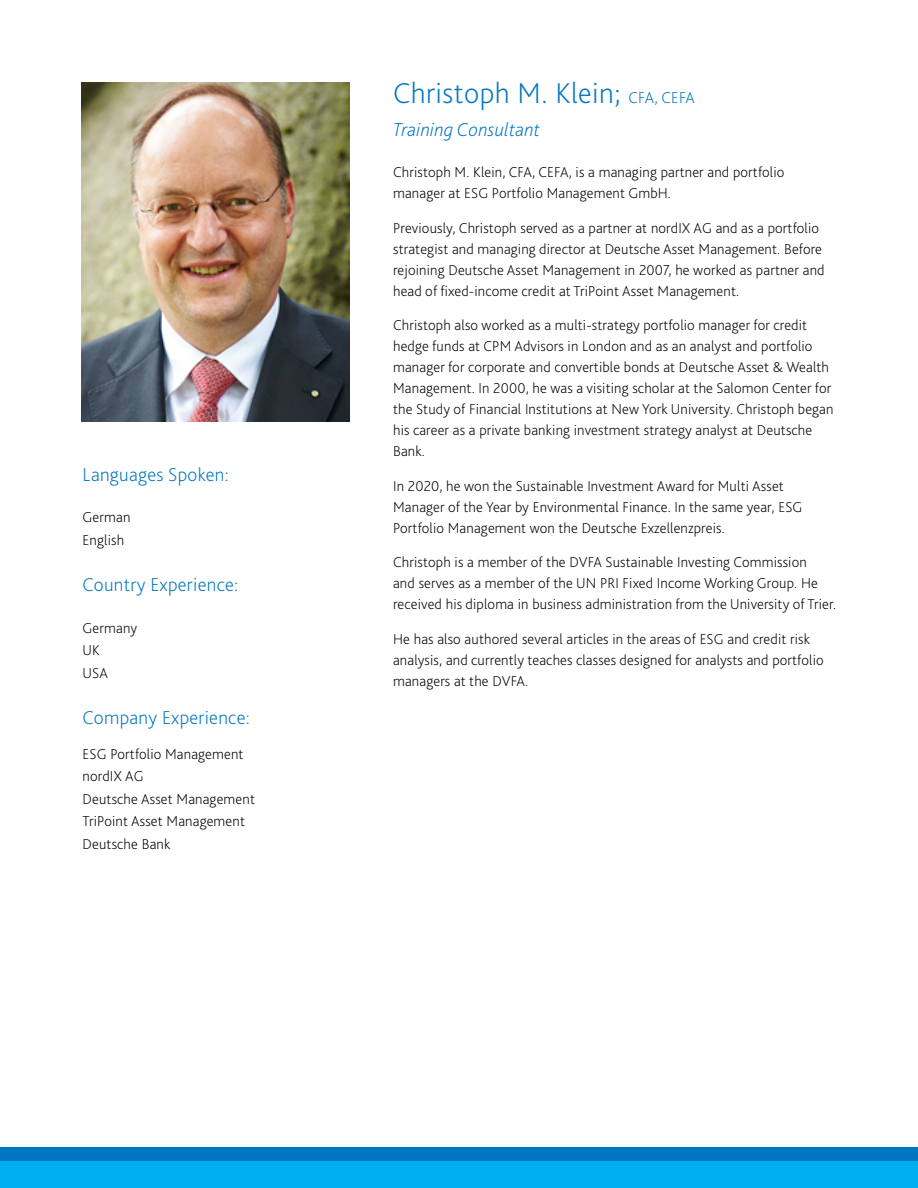
<style>
.page{position:relative;width:918px;height:1188px;background:#fff}
.page>*{position:absolute;margin:0;border:0;box-sizing:border-box;transform-origin:0 0}
.t1{font:200 30px "Bliss Pro";letter-spacing:.015em;color:#0076c0}
.t2{font:200 19.5px "Bliss Pro";letter-spacing:.015em;color:#0076c0}
.t3{font:italic 200 19.5px "Bliss Pro";letter-spacing:.015em;color:#0076c0}
.t4{font:200 15px/21px "Bliss Pro";letter-spacing:.01em;color:#000}
.s1{font-size:16.5px}
</style>
<div class="page">
<div style="left:0;top:1161px;width:918px;height:27px;background:#00aeef"></div>
<div style="left:0;top:1148px;width:918px;height:13px;background:#0076c0"></div>
<img style="left:81px;top:82px;width:268px;height:340px">
<h2 class="t2" style="left:83px;top:463px;width:148px">Languages Spoken:</h2>
<p class="t4" style="left:83px;top:506px;width:49px;line-height:22.5px">German<br>English</p>
<h2 class="t2" style="left:83px;top:573px;width:157px">Country Experience:</h2>
<p class="t4" style="left:83px;top:616px;width:56px;line-height:22.5px">Germany<br>UK<br>USA</p>
<h2 class="t2" style="left:83px;top:706px;width:169px">Company Experience:</h2>
<p class="t4" style="left:83px;top:742px;width:174px;line-height:22.5px">ESG Portfolio Management nordIX AG<br>Deutsche Asset Management<br>TriPoint Asset Management<br>Deutsche Bank</p>
<h1 class="t1" style="left:393px;top:75px;width:303px">Christoph M. Klein; <span class="s1">CFA, CEFA</span></h1>
<h2 class="t3" style="left:393px;top:118px;width:148px">Training Consultant</h2>
<p class="t4" style="left:393px;top:162px;width:393px">Christoph M. Klein, CFA, CEFA, is a managing partner and portfolio manager at ESG Portfolio Management GmbH.</p>
<p class="t4" style="left:393px;top:217px;width:433px">Previously, Christoph served as a partner at nordIX AG and as a portfolio strategist and managing director at Deutsche Asset Management. Before rejoining Deutsche Asset Management in 2007, he worked as partner and head of fixed-income credit at TriPoint Asset Management.</p>
<p class="t4" style="left:393px;top:315px;width:442px">Christoph also worked as a multi-strategy portfolio manager for credit hedge funds at CPM Advisors in London and as an analyst and portfolio manager for corporate and convertible bonds at Deutsche Asset &amp; Wealth Management. In 2000, he was a visiting scholar at the Salomon Center for the Study of Financial Institutions at New York University. Christoph began his career as a private banking investment strategy analyst at Deutsche Bank.</p>
<p class="t4" style="left:393px;top:475px;width:411px">In 2020, he won the Sustainable Investment Award for Multi Asset<br>Manager of the Year by Environmental Finance. In the same year, ESG<br>Portfolio Management won the Deutsche Exzellenzpreis.</p>
<p class="t4" style="left:393px;top:552px;width:445px">Christoph is a member of the DVFA Sustainable Investing Commission<br>and serves as a member of the UN PRI Fixed Income Working Group. He received his diploma in business administration from the University of Trier.</p>
<p class="t4" style="left:393px;top:628px;width:432px">He has also authored several articles in the areas of ESG and credit risk analysis, and currently teaches classes designed for analysts and portfolio managers at the DVFA.</p>
</div>
